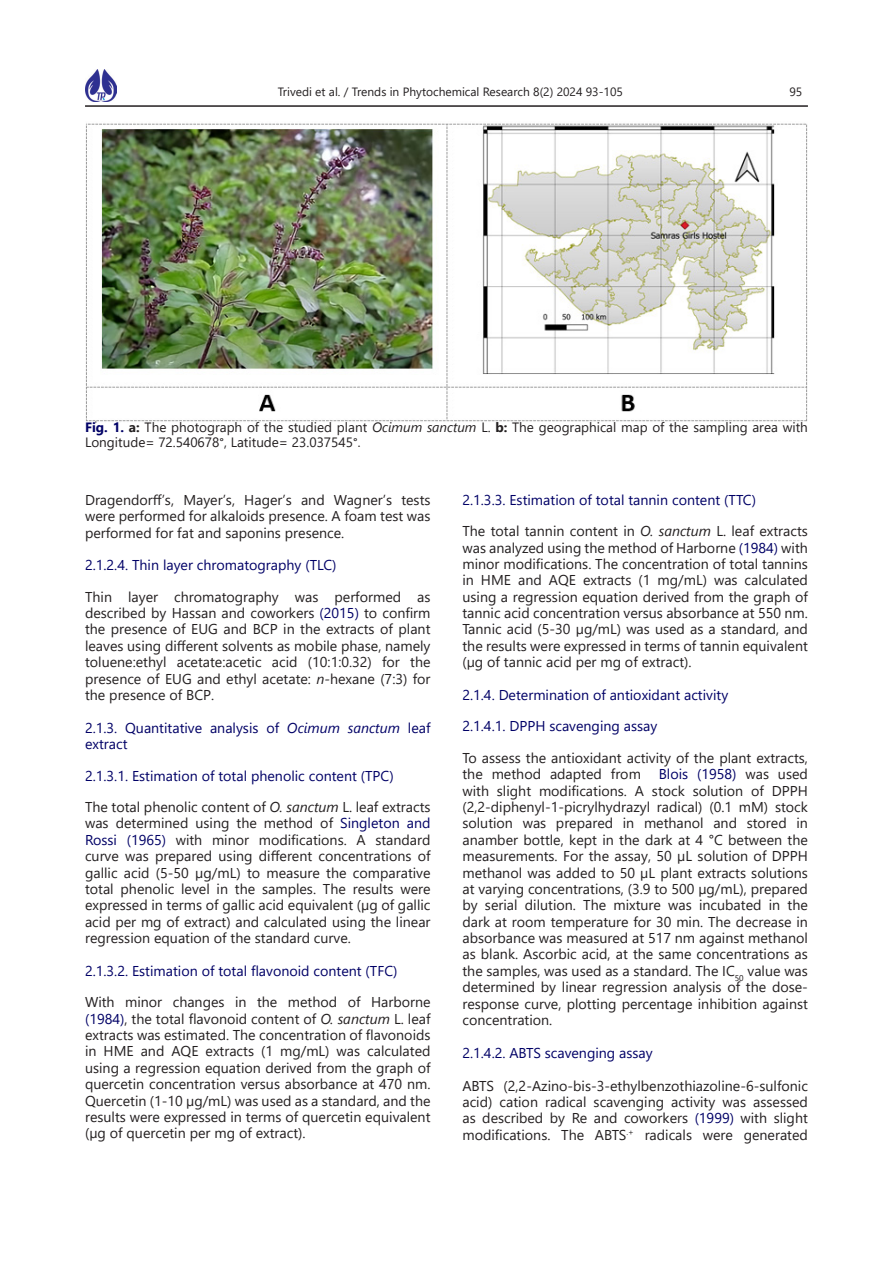
<style>
.page{position:relative;width:893px;height:1263px;background:#fff}
.page>*{position:absolute;margin:0;border:0;box-sizing:border-box;transform-origin:0 0}
.t1{font:14.25px/16.4px "Segoe UI";color:#231f20;text-align:justify}
.t2{font:14.25px/16.4px "Segoe UI";color:#006}
.t3{font:13.5px/15.5px "Segoe UI";color:#231f20}
.t4{font:12px "Segoe UI";color:#231f20}
.s1{font-weight:700;color:#006}
.s2{font-weight:700}
.s3{font-style:italic}
.s4{font-family:"Calibri"}
.s5{font-family:"Times New Roman"}
.s6{color:#006}
</style>
<div class="page">
<hr style="left:85px;top:105px;width:723px;height:2px;background:#231f20">
<img style="left:85px;top:69px;width:32px;height:32px">
<img style="left:86px;top:123px;width:722px;height:299px">
<p class="t4" style="left:278px;top:80px;width:347px">Trivedi et al. / Trends in Phytochemical Research 8(2) 2024 93-105</p>
<p class="t4" style="left:789px;top:80px;width:14px">95</p>
<p class="t3" style="left:85px;top:418px;width:724px"><span class="s1">Fig. 1.</span> <span class="s2">a:</span> The photograph of the studied plant <span class="s3">Ocimum sanctum</span> L. <span class="s2">b:</span> The geographical map of the sampling area with<br>Longitude= 72.540678<span class="s4">°</span>, Latitude= 23.037545<span class="s4">°</span><span class="s5">.</span></p>
<p class="t1" style="left:85px;top:490px;width:347px">Dragendorff’s, Mayer’s, Hager’s and Wagner’s tests were performed for alkaloids presence. A foam test was performed for fat and saponins presence.</p>
<p class="t2" style="left:85px;top:556px;width:253px">2.1.2.4. Thin layer chromatography (TLC)</p>
<p class="t1" style="left:85px;top:587px;width:347px">Thin layer chromatography was performed as described by Hassan and coworkers <span class="s6">(2015)</span> to confirm the presence of EUG and BCP in the extracts of plant leaves using different solvents as mobile phase, namely toluene:ethyl acetate:acetic acid (10:1:0.32) for the presence of EUG and ethyl acetate: <span class="s3">n-</span>hexane (7:3) for the presence of BCP.</p>
<p class="t2" style="left:85px;top:718px;width:347px">2.1.3. Quantitative analysis of <span class="s3">Ocimum sanctum</span> leaf extract</p>
<p class="t2" style="left:85px;top:766px;width:310px">2.1.3.1. Estimation of total phenolic content (TPC)</p>
<p class="t1" style="left:85px;top:797px;width:347px">The total phenolic content of <span class="s3">O. sanctum</span> L. leaf extracts was determined using the method of <span class="s6">Singleton and Rossi (1965)</span> with minor modifications. A standard curve was prepared using different concentrations of gallic acid (5-50 µg/mL) to measure the comparative total phenolic level in the samples. The results were expressed in terms of gallic acid equivalent (µg of gallic acid per mg of extract) and calculated using the linear regression equation of the standard curve.</p>
<p class="t2" style="left:85px;top:961px;width:314px">2.1.3.2. Estimation of total flavonoid content (TFC)</p>
<p class="t1" style="left:85px;top:993px;width:347px">With minor changes in the method of Harborne <span class="s6">(1984)</span>, the total flavonoid content of <span class="s3">O. sanctum</span> L. leaf extracts was estimated. The concentration of flavonoids in HME and AQE extracts (1 mg/mL) was calculated using a regression equation derived from the graph of quercetin concentration versus absorbance at 470 nm.<br>Quercetin (1-10 µg/mL) was used as a standard, and the results were expressed in terms of quercetin equivalent (µg of quercetin per mg of extract).</p>
<p class="t2" style="left:462px;top:490px;width:295px">2.1.3.3. Estimation of total tannin content (TTC)</p>
<p class="t1" style="left:462px;top:522px;width:347px">The total tannin content in <span class="s3">O. sanctum</span> L. leaf extracts was analyzed using the method of Harborne <span class="s6">(1984)</span> with minor modifications. The concentration of total tannins in HME and AQE extracts (1 mg/mL) was calculated using a regression equation derived from the graph of tannic acid concentration versus absorbance at 550 nm.<br>Tannic acid (5-30 µg/mL) was used as a standard, and the results were expressed in terms of tannin equivalent (µg of tannic acid per mg of extract).</p>
<p class="t2" style="left:462px;top:685px;width:267px">2.1.4. Determination of antioxidant activity</p>
<p class="t2" style="left:462px;top:717px;width:196px">2.1.4.1. DPPH scavenging assay</p>
<p class="t1" style="left:462px;top:748px;width:347px">To assess the antioxidant activity of the plant extracts, the method adapted from</p>
<p class="t1" style="left:462px;top:765px;width:347px;text-indent:196px"><span class="s6">Blois (1958)</span> was used with slight modifications. A stock solution of DPPH (2,2-diphenyl-1-picrylhydrazyl radical) (0.1 mM) stock solution was prepared in methanol and stored in anamber bottle, kept in the dark at 4 °C between the measurements. For the assay, 50 µL solution of DPPH methanol was added to 50 µL plant extracts solutions at varying concentrations, (3.9 to 500 µg/mL), prepared by serial dilution. The mixture was incubated in the dark at room temperature for 30 min. The decrease in absorbance was measured at 517 nm against methanol as blank. Ascorbic acid, at the same concentrations as the samples, was used as a standard. The IC<sub>50</sub> value was determined by linear regression analysis of the dose&shy;response curve, plotting percentage inhibition against concentration.</p>
<p class="t2" style="left:462px;top:1043px;width:192px">2.1.4.2. ABTS scavenging assay</p>
<p class="t1" style="left:462px;top:1076px;width:347px">ABTS (2,2-Azino-bis-3-ethylbenzothiazoline-6-sulfonic acid) cation radical scavenging activity was assessed as described by Re and coworkers <span class="s6">(1999)</span> with slight modifications. The ABTS<sup>.+</sup> radicals were generated</p>
</div>
